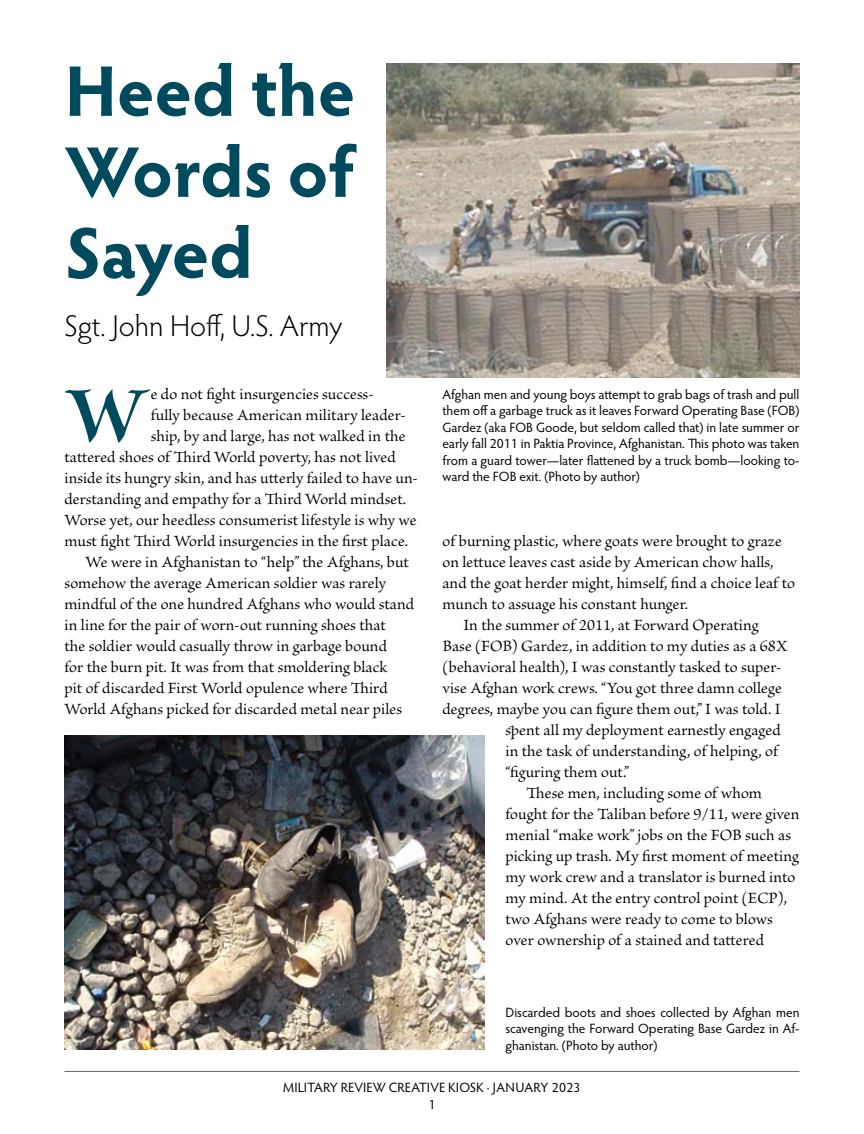
<style>
.page{position:relative;width:864px;height:1134px;background:#fff}
.page>*{position:absolute;margin:0;border:0;box-sizing:border-box;transform-origin:0 0}
.body-first{font:87.3px "Brioso Pro Bold Disp";color:#004a5d}
.title__H1{font:700 72px/81px "Hypatia Sans Pro";letter-spacing:-.005em;color:#004a5d;text-align:justify}
.author{font:300 30px "Hypatia Sans Pro";color:#000}
.body{font:16.5px/21px "Brioso Pro";color:#000}
.body-first-2{font:16.5px "Brioso Pro";letter-spacing:.005em;color:#000}
.cutline{font:13.5px/16.5px "Hypatia Sans Pro";letter-spacing:-.005em;color:#000;text-align:justify}
</style>
<div class="page">
<img style="left:386px;top:63px;width:413px;height:315px">
<img style="left:64px;top:735px;width:420px;height:315px">
<hr style="left:65px;top:1071px;width:734px;height:1px;background:#58595b">
<h1 class="title__H1" style="left:64px;top:47px;width:292px">Heed the Words of Sayed</h1>
<p class="author" style="left:64px;top:306px;width:279px">Sgt. John Hoff, U.S. Army</p>
<p class="body-first" style="left:66px;top:370px;width:84px">W</p>
<p class="body-first-2" style="left:151px;top:385px;width:225px">e do not fight insurgencies success-</p>
<p class="body-first-2" style="left:151px;top:406px;width:257px">fully because American military leader-</p>
<p class="body-first-2" style="left:151px;top:427px;width:256px">ship, by and large, has not walked in the</p>
<p class="body-first-2" style="left:64px;top:448px;width:333px">tattered shoes of Third World poverty, has not lived</p>
<p class="body-first-2" style="left:64px;top:469px;width:355px">inside its hungry skin, and has utterly failed to have un-</p>
<p class="body-first-2" style="left:64px;top:490px;width:343px">derstanding and empathy for a Third World mindset.</p>
<p class="body-first-2" style="left:64px;top:511px;width:354px">Worse yet, our heedless consumerist lifestyle is why we</p>
<p class="body-first-2" style="left:64px;top:532px;width:345px">must fight Third World insurgencies in the first place.</p>
<p class="body" style="left:64px;top:552px;width:351px;text-indent:21px">We were in Afghanistan to “help” the Afghans, but somehow the average American soldier was rarely mindful of the one hundred Afghans who would stand in line for the pair of worn-out running shoes that<br>the soldier would casually throw in garbage bound<br>for the burn pit. It was from that smoldering black<br>pit of discarded First World opulence where Third World Afghans picked for discarded metal near piles</p>
<p class="cutline" style="left:442px;top:386px;width:358px">Afghan men and young boys attempt to grab bags of trash and pull them off a garbage truck as it leaves Forward Operating Base (FOB)<br>Gardez (aka FOB Goode, but seldom called that) in late summer or early fall 2011 in Paktia Province, Afghanistan. This photo was taken from a guard tower—later flattened by a truck bomb—looking to&shy;ward the FOB exit. (Photo by author)</p>
<p class="body" style="left:442px;top:531px;width:354px">of burning plastic, where goats were brought to graze on lettuce leaves cast aside by American chow halls, and the goat herder might, himself, find a choice leaf to munch to assuage his constant hunger.</p>
<p class="body" style="left:463px;top:615px;width:297px">In the summer of 2011, at Forward Operating</p>
<p class="body" style="left:442px;top:636px;width:347px">Base (FOB) Gardez, in addition to my duties as a 68X</p>
<p class="body" style="left:442px;top:657px;width:341px">(behavioral health), I was constantly tasked to super-</p>
<p class="body" style="left:442px;top:678px;width:341px">vise Afghan work crews. “You got three damn college</p>
<p class="body" style="left:442px;top:699px;width:340px">degrees, maybe you can figure them out,” I was told. I</p>
<p class="body" style="left:505px;top:720px;width:277px">spent all my deployment earnestly engaged</p>
<p class="body" style="left:505px;top:741px;width:274px">in the task of understanding, of helping, of</p>
<p class="body" style="left:505px;top:762px;width:125px">“figuring them out.”</p>
<p class="body" style="left:505px;top:783px;width:295px;text-indent:21px">These men, including some of whom fought for the Taliban before 9/11, were given menial “make work” jobs on the FOB such as picking up trash. My first moment of meeting my work crew and a translator is burned into my mind. At the entry control point (ECP), two Afghans were ready to come to blows over ownership of a stained and tattered</p>
<p class="cutline" style="left:506px;top:1004px;width:296px">Discarded boots and shoes collected by Afghan men scavenging the Forward Operating Base Gardez in Af&shy;ghanistan. (Photo by author)</p>
<p class="cutline" style="left:283px;top:1078px;width:299px;line-height:17.2px;text-align:center">MILITARY REVIEW CREATIVE KIOSK · JANUARY 2023<br>1</p>
</div>
